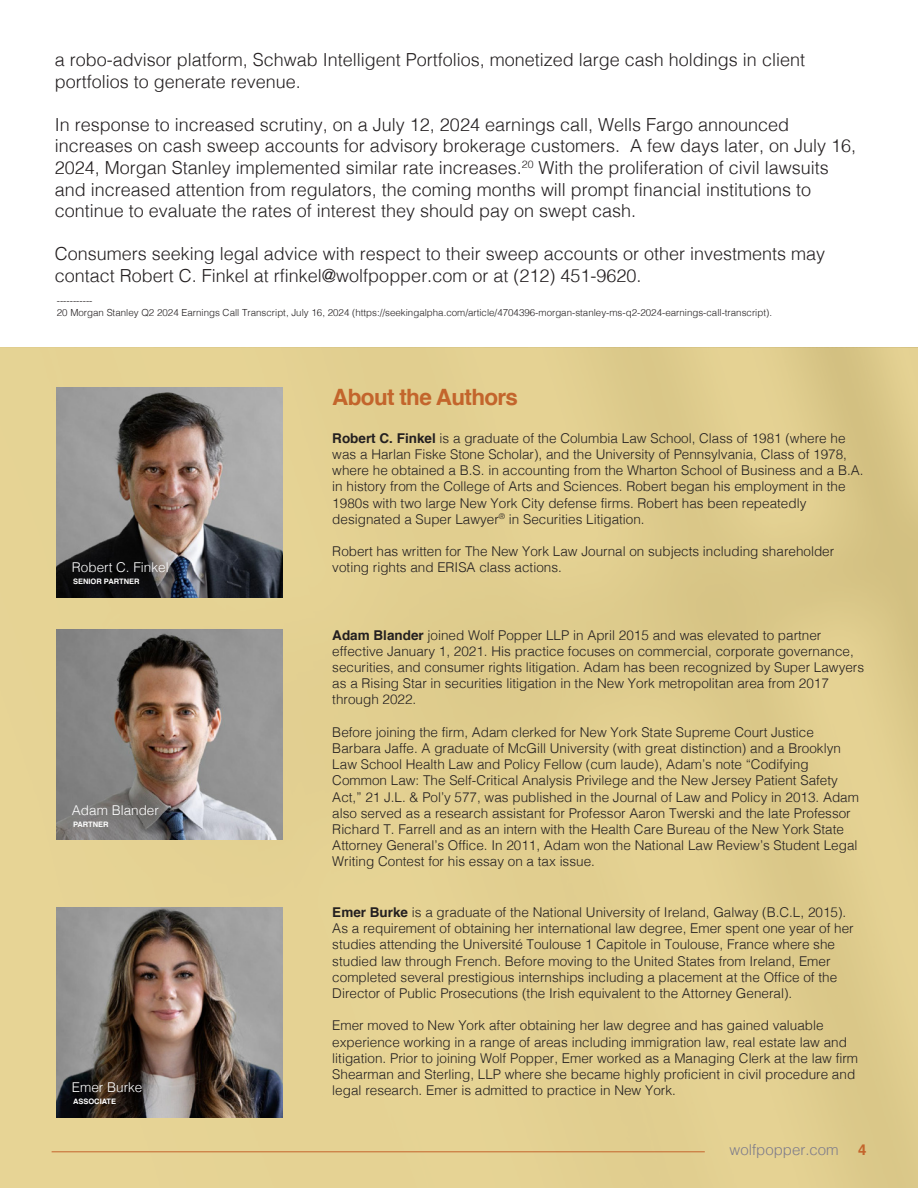
<style>
.page{position:relative;width:918px;height:1188px;background:#fff}
.page>*{position:absolute;margin:0;border:0;box-sizing:border-box;transform-origin:0 0}
.t1{font:700 22.5px "Helvetica";letter-spacing:-.03em;color:#c3652c}
.t2{font:300 18px/21.6px "Helvetica";color:#231f20}
.t3{font:300 15px "Helvetica";color:#7e7c8b}
.t4{font:700 15px "Helvetica";color:#c4652c}
.t5{font:300 13.5px/16.2px "Helvetica";color:#231f20}
.t6{font:300 13.5px "Helvetica";color:#fff}
.t7{font:300 9.75px/11.7px "Helvetica";color:#231f20}
.t8{font:700 7.5px "Helvetica";color:#fff}
.s1{font-weight:700}
</style>
<div class="page">
<img style="left:0;top:348px;width:917px;height:840px">
<hr style="left:52px;top:1151px;width:653px;height:1px;background:#c4652c">
<img style="left:57px;top:388px;width:226px;height:210px">
<img style="left:57px;top:630px;width:226px;height:210px">
<img style="left:57px;top:907px;width:226px;height:210px">
<h2 class="t2" style="left:55px;top:47px;width:752px">a robo-advisor platform, Schwab Intelligent Portfolios, monetized large cash holdings in client portfolios to generate revenue.</h2>
<p class="t2" style="left:55px;top:112px;width:803px">In response to increased scrutiny, on a July 12, 2024 earnings call, Wells Fargo announced increases on cash sweep accounts for advisory brokerage customers. A few days later, on July 16, 2024, Morgan Stanley implemented similar rate increases.<sup>20</sup> With the proliferation of civil lawsuits and increased attention from regulators, the coming months will prompt financial institutions to continue to evaluate the rates of interest they should pay on swept cash.</p>
<h2 class="t2" style="left:55px;top:242px;width:772px">Consumers seeking legal advice with respect to their sweep accounts or other investments may contact Robert C. Finkel at rfinkel@wolfpopper.com or at (212) 451-9620.</h2>
<p class="t7" style="left:57px;top:294px;width:717px">-----------<br>20 Morgan Stanley Q2 2024 Earnings Call Transcript, July 16, 2024 (https://seekingalpha.com/article/4704396-morgan-stanley-ms-q2-2024-earnings-call-transcript).</p>
<p class="t6" style="left:72px;top:556px;width:98px">Robert C. Finkel</p>
<p class="t8" style="left:73px;top:576px;width:68px">SENIOR PARTNER</p>
<p class="t6" style="left:72px;top:798px;width:89px">Adam Blander</p>
<p class="t8" style="left:73px;top:818px;width:37px">PARTNER</p>
<h1 class="t1" style="left:332px;top:379px;width:187px">About the Authors</h1>
<p class="t5" style="left:332px;top:429px;width:533px"><span class="s1">Robert C. Finkel</span> is a graduate of the Columbia Law School, Class of 1981 (where he was a Harlan Fiske Stone Scholar), and the University of Pennsylvania, Class of 1978, where he obtained a B.S. in accounting from the Wharton School of Business and a B.A. in history from the College of Arts and Sciences. Robert began his employment in the 1980s with two large New York City defense firms. Robert has been repeatedly designated a Super Lawyer<sup>®</sup> in Securities Litigation.</p>
<p class="t5" style="left:332px;top:542px;width:503px">Robert has written for The New York Law Journal on subjects including shareholder voting rights and ERISA class actions.</p>
<p class="t5" style="left:332px;top:626px;width:533px"><span class="s1">Adam Blander</span> joined Wolf Popper LLP in April 2015 and was elevated to partner effective January 1, 2021. His practice focuses on commercial, corporate governance, securities, and consumer rights litigation. Adam has been recognized by Super Lawyers as a Rising Star in securities litigation in the New York metropolitan area from 2017 through 2022.</p>
<p class="t5" style="left:332px;top:723px;width:528px">Before joining the firm, Adam clerked for New York State Supreme Court Justice Barbara Jaffe. A graduate of McGill University (with great distinction) and a Brooklyn Law School Health Law and Policy Fellow (cum laude), Adam’s note “Codifying Common Law: The Self-Critical Analysis Privilege and the New Jersey Patient Safety Act,” 21 J.L. &amp; Pol’y 577, was published in the Journal of Law and Policy in 2013. Adam also served as a research assistant for Professor Aaron Twerski and the late Professor Richard T. Farrell and as an intern with the Health Care Bureau of the New York State Attorney General’s Office. In 2011, Adam won the National Law Review’s Student Legal Writing Contest for his essay on a tax issue.</p>
<p class="t5" style="left:332px;top:903px;width:523px"><span class="s1">Emer Burke</span> is a graduate of the National University of Ireland, Galway (B.C.L, 2015).<br>As a requirement of obtaining her international law degree, Emer spent one year of her studies attending the Université Toulouse 1 Capitole in Toulouse, France where she studied law through French. Before moving to the United States from Ireland, Emer completed several prestigious internships including a placement at the Office of the Director of Public Prosecutions (the Irish equivalent to the Attorney General).</p>
<p class="t5" style="left:332px;top:1017px;width:527px">Emer moved to New York after obtaining her law degree and has gained valuable experience working in a range of areas including immigration law, real estate law and litigation. Prior to joining Wolf Popper, Emer worked as a Managing Clerk at the law firm Shearman and Sterling, LLP where she became highly proficient in civil procedure and</p>
<p class="t6" style="left:72px;top:1076px;width:72px">Emer Burke</p>
<p class="t5" style="left:332px;top:1081px;width:345px">legal research. Emer is admitted to practice in New York.</p>
<p class="t8" style="left:73px;top:1095px;width:45px">ASSOCIATE</p>
<p class="t3" style="left:730px;top:1137px;width:111px">wolfpopper.com</p>
<p class="t4" style="left:858px;top:1138px;width:10px">4</p>
</div>
